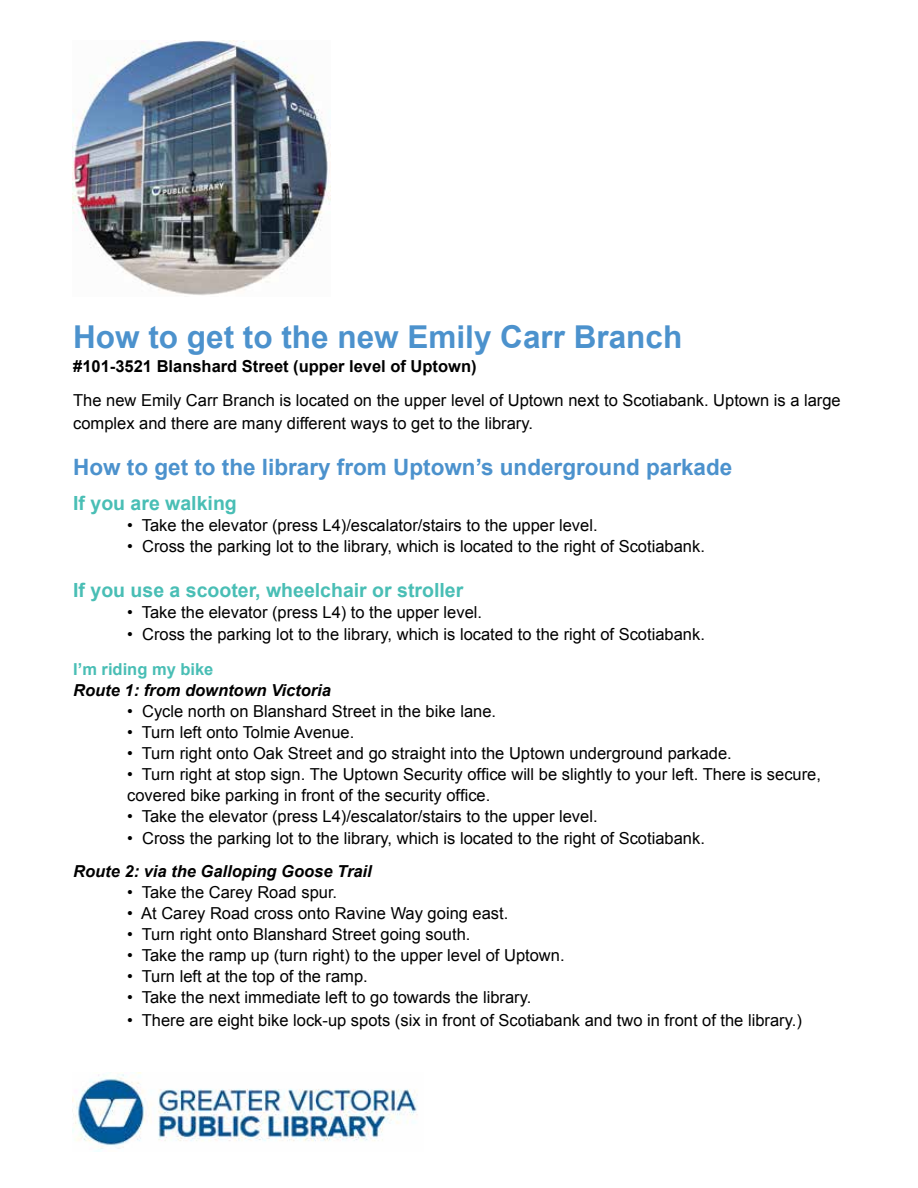
<style>
.page{position:relative;width:918px;height:1188px;background:#fff}
.page>*{position:absolute;margin:0;border:0;box-sizing:border-box;transform-origin:0 0}
.t1{font:700 31.5px "Arial";color:#4c92cd}
.t2{font:700 22.5px "Arial";color:#4c92cd}
.t3{font:700 19.5px "Arial";color:#49beb5}
.t4{font:16.5px/22.5px "Arial";color:#000}
.t5{font:italic 700 16.5px "Arial";color:#000}
.t6{font:700 16.5px "Arial";color:#000}
.t7{font:700 16.5px "Arial";color:#49beb5}
</style>
<div class="page">
<img style="left:72px;top:1072px;width:346px;height:80px">
<img style="left:72px;top:41px;width:259px;height:254px">
<h1 class="t1" style="left:73px;top:316px;width:611px">How to get to the new Emily Carr Branch</h1>
<p class="t6" style="left:73px;top:355px;width:405px">#101-3521 Blanshard Street (upper level of Uptown)</p>
<p class="t4" style="left:73px;top:389px;width:769px">The new Emily Carr Branch is located on the upper level of Uptown next to Scotiabank. Uptown is a large complex and there are many different ways to get to the library.</p>
<h2 class="t2" style="left:73px;top:452px;width:661px">How to get to the library from Uptown’s underground parkade</h2>
<p class="t3" style="left:73px;top:490px;width:165px">If you are walking</p>
<p class="t4" style="left:127px;top:514px;width:472px">• Take the elevator (press L4)/escalator/stairs to the upper level.</p>
<p class="t4" style="left:127px;top:535px;width:579px">• Cross the parking lot to the library, which is located to the right of Scotiabank.</p>
<p class="t3" style="left:73px;top:577px;width:392px">If you use a scooter, wheelchair or stroller</p>
<p class="t4" style="left:127px;top:601px;width:356px">• Take the elevator (press L4) to the upper level.</p>
<p class="t4" style="left:127px;top:623px;width:579px">• Cross the parking lot to the library, which is located to the right of Scotiabank.</p>
<p class="t7" style="left:73px;top:658px;width:142px">I’m riding my bike</p>
<p class="t5" style="left:73px;top:679px;width:259px">Route 1: from downtown Victoria</p>
<p class="t4" style="left:127px;top:700px;width:370px">• Cycle north on Blanshard Street in the bike lane.</p>
<p class="t4" style="left:127px;top:721px;width:229px">• Turn left onto Tolmie Avenue.</p>
<p class="t4" style="left:127px;top:742px;width:606px">• Turn right onto Oak Street and go straight into the Uptown underground parkade.</p>
<p class="t4" style="left:127px;top:764px;width:695px;line-height:21px">• Turn right at stop sign. The Uptown Security office will be slightly to your left. There is secure, covered bike parking in front of the security office.</p>
<p class="t4" style="left:127px;top:805px;width:472px">• Take the elevator (press L4)/escalator/stairs to the upper level.</p>
<p class="t4" style="left:127px;top:828px;width:579px">• Cross the parking lot to the library, which is located to the right of Scotiabank.</p>
<p class="t5" style="left:73px;top:861px;width:300px">Route 2: via the Galloping Goose Trail</p>
<p class="t4" style="left:127px;top:882px;width:212px">• Take the Carey Road spur.</p>
<p class="t4" style="left:127px;top:903px;width:383px">• At Carey Road cross onto Ravine Way going east.</p>
<p class="t4" style="left:127px;top:924px;width:345px">• Turn right onto Blanshard Street going south.</p>
<p class="t4" style="left:127px;top:945px;width:439px">• Take the ramp up (turn right) to the upper level of Uptown.</p>
<p class="t4" style="left:127px;top:966px;width:242px">• Turn left at the top of the ramp.</p>
<p class="t4" style="left:127px;top:987px;width:406px">• Take the next immediate left to go towards the library.</p>
<p class="t4" style="left:127px;top:1009px;width:676px">• There are eight bike lock-up spots (six in front of Scotiabank and two in front of the library.)</p>
</div>
